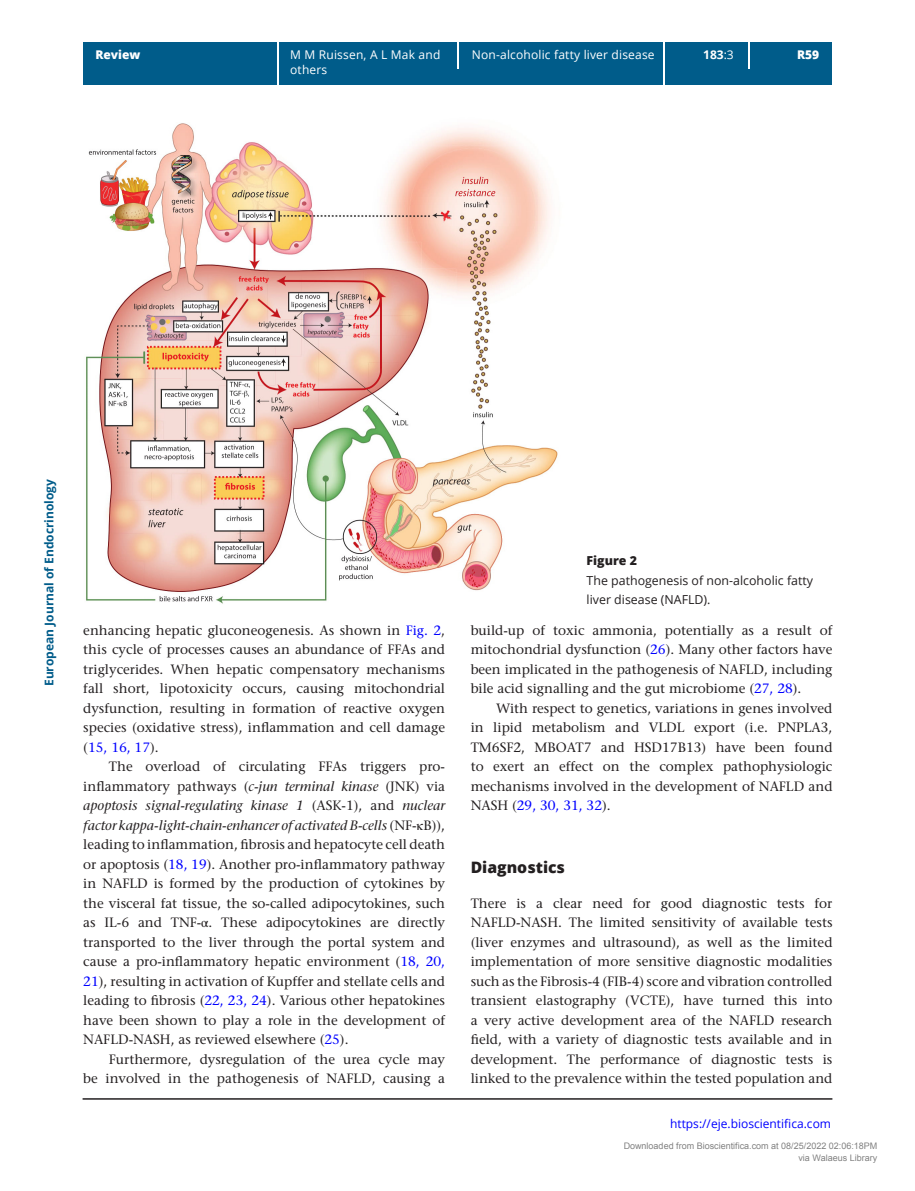
<style>
.page{position:relative;width:915px;height:1191px;background:#fff}
.page>*{position:absolute;margin:0;border:0;box-sizing:border-box;transform-origin:0 0}
.t1{font:800 15.75px "Open Sans";color:#231f20}
.TXI{font:500 13.5px/19.5px "Stone Serif Std";color:#231f20;text-align:justify}
.TXT{font:500 13.5px/19.5px "Stone Serif Std";color:#231f20;text-align:justify}
.FC{font:12.3px/19.5px "Open Sans";color:#231f20}
.FC-2{font:800 12.3px "Open Sans";color:#231f20}
.t2{font:12px "Open Sans";letter-spacing:.015em;color:#fff}
.t3{font:700 12px "Open Sans";color:#005c8a}
.t4{font:12px "Open Sans";color:#00f}
.t5{font:800 12px "Open Sans";color:#fff}
.t6{font:700 12px "Open Sans";color:#fff}
.t7{font:9px/12px "Arial";color:rgb(0 0 0/.5);text-align:right}
.s1{font-weight:400}
.s2{color:#00f}
.s3{font-style:italic}
.s4{font-family:"STIX General";font-weight:400}
</style>
<div class="page">
<div style="left:83px;top:42px;width:748px;height:43px;background:#005c8a"></div>
<hr style="left:277px;top:42px;width:1px;height:43px;background:#fff">
<hr style="left:663px;top:42px;width:1px;height:43px;background:#fff">
<hr style="left:457px;top:42px;width:2px;height:26px;background:#fff">
<hr style="left:83px;top:1098px;width:749px;height:1px;background:#231f20">
<hr style="left:747px;top:42px;width:2px;height:26px;background:#fff">
<img style="left:86px;top:123px;width:472px;height:481px">
<p class="t5" style="left:95px;top:46px;width:47px">Review</p>
<p class="t2" style="left:290px;top:47px;width:152px">M M Ruissen, A L Mak and</p>
<p class="t6" style="left:703px;top:46px;width:32px">183<span class="s1">:3</span></p>
<p class="t5" style="left:796px;top:46px;width:24px">R59</p>
<p class="t2" style="left:290px;top:61px;width:39px">others</p>
<p class="t2" style="left:471px;top:47px;width:184px">Non-alcoholic fatty liver disease</p>
<p class="t3" style="left:41px;top:686px;width:209px;rotate:-90deg">European Journal of Endocrinology</p>
<p class="TXI" style="left:83px;top:620px;width:363px">enhancing hepatic gluconeogenesis. As shown in <span class="s2">Fig. 2</span>, this cycle of processes causes an abundance of FFAs and triglycerides. When hepatic compensatory mechanisms fall short, lipotoxicity occurs, causing mitochondrial dysfunction, resulting in formation of reactive oxygen species (oxidative stress), inflammation and cell damage (<span class="s2">15, 16, 17</span>).</p>
<p class="TXI" style="left:83px;top:756px;width:363px;text-indent:26px">The overload of circulating FFAs triggers pro&shy;inflammatory pathways (<span class="s3">c-jun terminal kinase</span> (JNK) via <span class="s3">apoptosis signal-regulating kinase 1</span> (ASK-1), and <span class="s3">nuclear factor kappa-light-chain-enhancer of activated B-cells</span> (NF-<span class="s4">κ</span>B)), leading to inflammation, fibrosis and hepatocyte cell death or apoptosis (<span class="s2">18, 19</span>). Another pro-inflammatory pathway in NAFLD is formed by the production of cytokines by the visceral fat tissue, the so-called adipocytokines, such as IL-6 and TNF-<span class="s4">α</span>. These adipocytokines are directly transported to the liver through the portal system and cause a pro-inflammatory hepatic environment (<span class="s2">18, 20, 21</span>), resulting in activation of Kupffer and stellate cells and leading to fibrosis (<span class="s2">22, 23, 24</span>). Various other hepatokines have been shown to play a role in the development of NAFLD-NASH, as reviewed elsewhere (<span class="s2">25</span>).</p>
<p class="TXI" style="left:83px;top:1049px;width:363px;text-align:right">Furthermore, dysregulation of the urea cycle may<br>be involved in the pathogenesis of NAFLD, causing a</p>
<p class="FC-2" style="left:586px;top:551px;width:52px">Figure 2</p>
<p class="FC" style="left:586px;top:570px;width:228px">The pathogenesis of non-alcoholic fatty liver disease (NAFLD).</p>
<p class="TXI" style="left:470px;top:620px;width:363px">build-up of toxic ammonia, potentially as a result of mitochondrial dysfunction (<span class="s2">26</span>). Many other factors have been implicated in the pathogenesis of NAFLD, including bile acid signalling and the gut microbiome (<span class="s2">27, 28</span>).</p>
<p class="TXI" style="left:470px;top:698px;width:363px;text-indent:26px">With respect to genetics, variations in genes involved in lipid metabolism and VLDL export (i.e. PNPLA3, TM6SF2, MBOAT7 and HSD17B13) have been found to exert an effect on the complex pathophysiologic mechanisms involved in the development of NAFLD and NASH (<span class="s2">29, 30, 31, 32</span>).</p>
<h1 class="t1" style="left:470px;top:855px;width:96px">Diagnostics</h1>
<p class="TXT" style="left:470px;top:893px;width:363px">There is a clear need for good diagnostic tests for NAFLD-NASH. The limited sensitivity of available tests (liver enzymes and ultrasound), as well as the limited implementation of more sensitive diagnostic modalities such as the Fibrosis-4 (FIB-4) score and vibration controlled transient elastography (VCTE), have turned this into a very active development area of the NAFLD research field, with a variety of diagnostic tests available and in development. The performance of diagnostic tests is linked to the prevalence within the tested population and</p>
<p class="t4" style="left:669px;top:1115px;width:162px">https://eje.bioscientifica.com</p>
<p class="t7" style="left:623px;top:1139px;width:255px">Downloaded from Bioscientifica.com at 08/25/2022 02:06:18PM via Walaeus Library</p>
</div>
